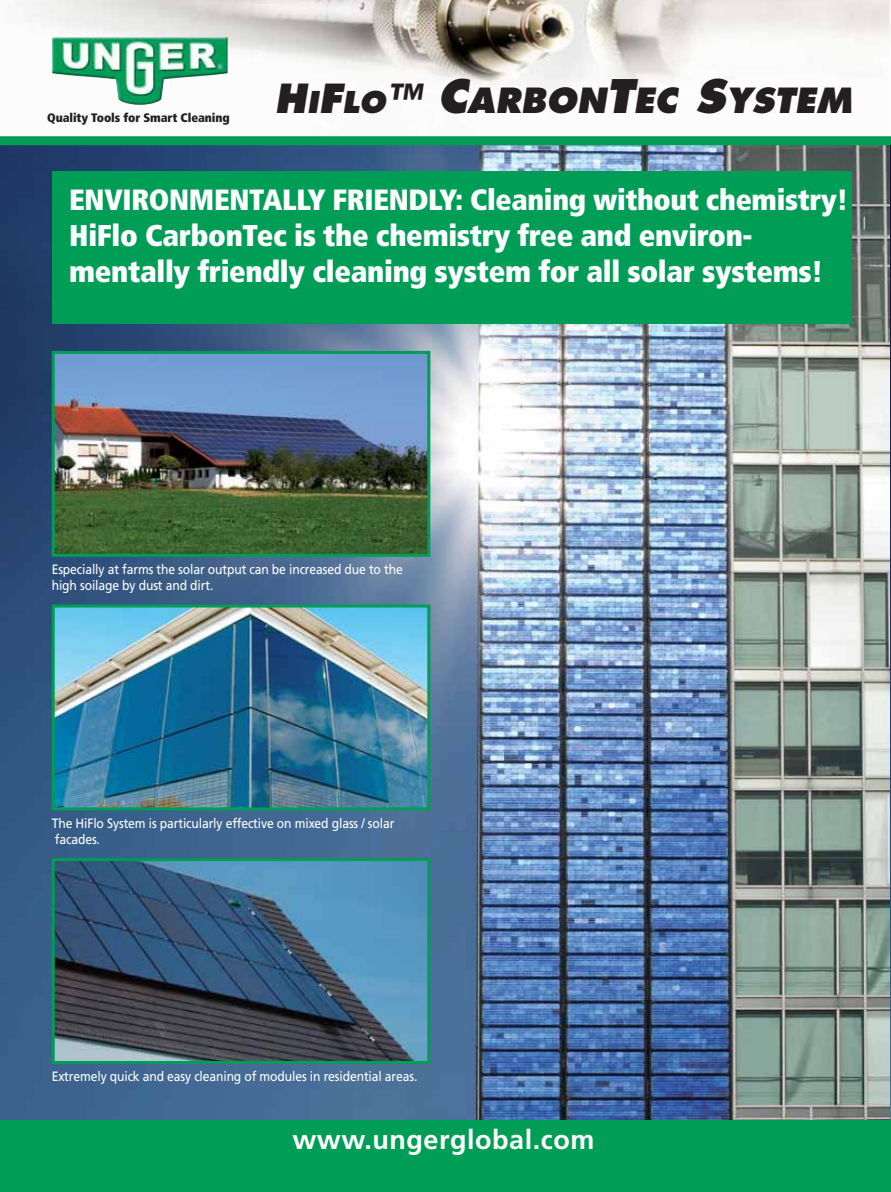
<style>
.page{position:relative;width:891px;height:1192px;background:#fff}
.page>*{position:absolute;margin:0;border:0;box-sizing:border-box;transform-origin:0 0}
.t1{font:italic 800 33.75px "Futura";letter-spacing:.005em;color:#231f20}
.t2{font:900 condensed 30px/36px "Frutiger";letter-spacing:-.01em;color:#fff}
.t3{font:900 condensed 29.25px "Frutiger";letter-spacing:-.01em;color:#fff}
.t4{font:700 27px "Frutiger";letter-spacing:.02em;color:#fff}
.t5{font:13.5px/16.5px "Frutiger";letter-spacing:-.01em;color:#fff;scale:.9 1}
.t6{font:900 condensed 12.3px "Frutiger";letter-spacing:-.005em;color:#231f20}
.s1{font-size:39px}
.s2{font-size:29.25px}
.s3{font-size:45px}
</style>
<div class="page">
<img style="left:889px;top:145px;width:2px;height:974px">
<img style="left:0;top:145px;width:889px;height:974px">
<img style="left:28px;top:0;width:861px;height:89px">
<div style="left:0;top:1119px;width:891px;height:72px;background:#009d57"></div>
<img style="left:52px;top:37px;width:176px;height:68px">
<div style="left:52px;top:171px;width:799px;height:153px;background:#009d57"></div>
<img style="left:56px;top:355px;width:370px;height:197px">
<div style="left:52px;top:351px;width:378px;height:205px;border:3px solid #009d57"></div>
<img style="left:56px;top:608px;width:370px;height:198px">
<div style="left:52px;top:604px;width:378px;height:206px;border:3px solid #009d57"></div>
<img style="left:56px;top:862px;width:370px;height:197px">
<div style="left:52px;top:858px;width:378px;height:205px;border:3px solid #009d57"></div>
<div style="left:0;top:136px;width:891px;height:9px;background:#009d57"></div>
<p class="t6" style="left:47px;top:112px;width:184px">Quality Tools for Smart Cleaning</p>
<h1 class="t1" style="left:274px;top:88px;width:585px"><span class="s1">H</span><span class="s2">I</span><span class="s1">F</span><span class="s2">LO</span><span class="s1">™</span> <span class="s3">C</span>ARBON<span class="s3">T</span>EC <span class="s3">S</span>YSTEM</h1>
<h3 class="t3" style="left:69px;top:186px;width:780px">ENVIRONMENTALLY FRIENDLY: Cleaning without chemistry!</h3>
<h2 class="t2" style="left:69px;top:219px;width:755px">HiFlo CarbonTec is the chemistry free and environ&shy;mentally friendly cleaning system for all solar systems!</h2>
<p class="t5" style="left:52px;top:561px;width:391px">Especially at farms the solar output can be increased due to the high soilage by dust and dirt.</p>
<p class="t5" style="left:52px;top:815px;width:382px">The HiFlo System is particularly effective on mixed glass / solar facades.</p>
<p class="t5" style="left:52px;top:1069px;width:408px">Extremely quick and easy cleaning of modules in residential areas.</p>
<h3 class="t4" style="left:292px;top:1126px;width:303px">www.ungerglobal.com</h3>
</div>
